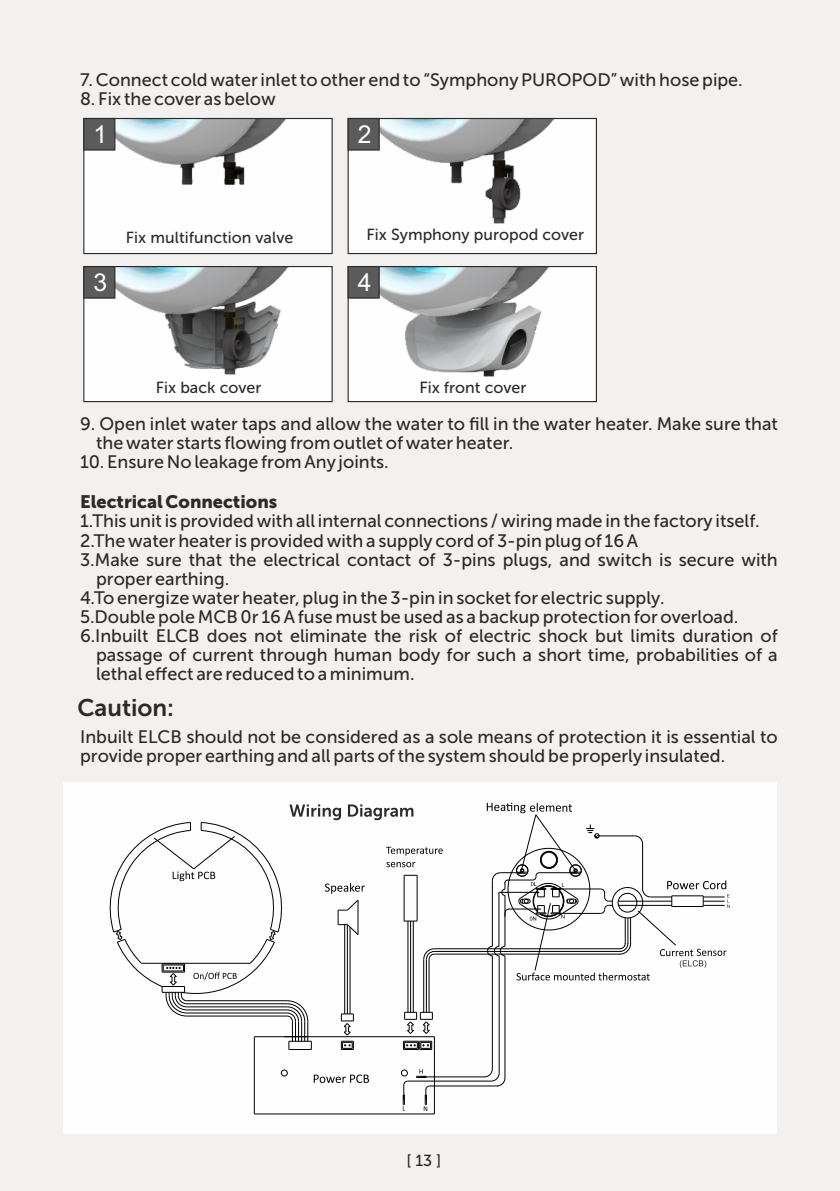
<style>
.page{position:relative;width:840px;height:1191px;background:#fff}
.page>*{position:absolute;margin:0;border:0;box-sizing:border-box;transform-origin:0 0}
.t1{font:24.6px "Arial";color:#fefefe}
.t2{font:24px "Museo Sans 700";color:#2b2a29}
.t3{font:18px/19px "Museo Sans 500";color:#2b2a29}
.t4{font:18px "Museo Sans 900,Bold";color:#2b2a29}
.t5{font:16px "Museo Sans 500";color:#2b2a29}
</style>
<div class="page">
<div style="left:0;top:0;width:839px;height:1191px;background:#f3f1f0"></div>
<img style="left:85px;top:120px;width:245px;height:132px">
<div style="left:83px;top:118px;width:249px;height:136px;border:1px solid #2b2a29"></div>
<img style="left:349px;top:120px;width:245px;height:132px">
<div style="left:347px;top:118px;width:249px;height:136px;border:1px solid #2b2a29"></div>
<img style="left:85px;top:268px;width:245px;height:132px">
<div style="left:83px;top:266px;width:249px;height:136px;border:1px solid #2b2a29"></div>
<img style="left:349px;top:268px;width:245px;height:132px">
<div style="left:347px;top:266px;width:249px;height:136px;border:1px solid #2b2a29"></div>
<svg style="left:83px;top:117px;width:33px;height:34px"></svg>
<svg style="left:347px;top:117px;width:33px;height:34px"></svg>
<svg style="left:83px;top:266px;width:33px;height:33px"></svg>
<svg style="left:347px;top:266px;width:33px;height:33px"></svg>
<div style="left:63px;top:782px;width:713px;height:352px;background:#fefefe"></div>
<svg style="left:313px;top:1074px;width:56px;height:9px"></svg>
<hr style="left:254px;top:1036px;width:1px;height:78px;background:#000">
<hr style="left:254px;top:1113px;width:180px;height:1px;background:#000">
<hr style="left:434px;top:1036px;width:1px;height:78px;background:#000">
<div style="left:401px;top:1069px;width:6px;height:7px;border:1px solid #000;border-radius:50%"></div>
<div style="left:281px;top:1069px;width:6px;height:7px;border:1px solid #000;border-radius:50%"></div>
<svg style="left:416px;top:1069px;width:10px;height:9px"></svg>
<hr style="left:421px;top:1076px;width:63px;height:1px;background:#000">
<hr style="left:407px;top:1080px;width:84px;height:1px;background:#000">
<hr style="left:429px;top:1085px;width:68px;height:1px;background:#000">
<svg style="left:423px;top:1085px;width:7px;height:26px"></svg>
<svg style="left:402px;top:1080px;width:6px;height:30px"></svg>
<hr style="left:434px;top:951px;width:186px;height:1px;background:#000">
<hr style="left:434px;top:948px;width:186px;height:1px;background:#000">
<hr style="left:434px;top:953px;width:186px;height:1px;background:#000">
<svg style="left:109px;top:804px;width:333px;height:246px"></svg>
<hr style="left:491px;top:955px;width:1px;height:113px;background:#000">
<hr style="left:498px;top:955px;width:1px;height:118px;background:#000">
<hr style="left:504px;top:955px;width:1px;height:123px;background:#000">
<svg style="left:483px;top:1068px;width:22px;height:18px"></svg>
<svg style="left:486px;top:802px;width:243px;height:178px"></svg>
<hr style="left:498px;top:892px;width:41px;height:1px;background:#000">
<p class="t3" style="left:80px;top:72px;width:663px">7. Connect cold water inlet to other end to “Symphony PUROPOD” with hose pipe.</p>
<p class="t3" style="left:80px;top:91px;width:197px">8. Fix the cover as below</p>
<h1 class="t1" style="left:93px;top:125px;width:15px">1</h1>
<h1 class="t1" style="left:357px;top:125px;width:15px">2</h1>
<p class="t5" style="left:126px;top:231px;width:169px">Fix multifunction valve</p>
<p class="t5" style="left:366px;top:228px;width:219px">Fix Symphony puropod cover</p>
<h1 class="t1" style="left:93px;top:273px;width:15px">3</h1>
<h1 class="t1" style="left:357px;top:273px;width:15px">4</h1>
<p class="t5" style="left:156px;top:381px;width:107px">Fix back cover</p>
<p class="t5" style="left:419px;top:381px;width:109px">Fix front cover</p>
<p class="t3" style="left:96px;top:415px;width:683px;text-indent:-16px">9. Open inlet water taps and allow the water to fill in the water heater. Make sure that the water starts flowing from outlet of water heater.</p>
<p class="t3" style="left:80px;top:453px;width:310px">10. Ensure No leakage from Any joints.</p>
<p class="t4" style="left:80px;top:495px;width:198px">Electrical Connections</p>
<p class="t3" style="left:80px;top:513px;width:681px">1.This unit is provided with all internal connections / wiring made in the factory itself.</p>
<p class="t3" style="left:80px;top:532px;width:559px">2.The water heater is provided with a supply cord of 3-pin plug of 16 A</p>
<p class="t3" style="left:80px;top:551px;width:698px">3.Make sure that the electrical contact of 3-pins plugs, and switch is secure with</p>
<p class="t3" style="left:96px;top:570px;width:135px">proper earthing.</p>
<p class="t3" style="left:80px;top:590px;width:585px">4.To energize water heater, plug in the 3-pin in socket for electric supply.</p>
<p class="t3" style="left:80px;top:609px;width:659px">5.Double pole MCB 0r 16 A fuse must be used as a backup protection for overload.</p>
<p class="t3" style="left:80px;top:628px;width:699px">6.Inbuilt ELCB does not eliminate the risk of electric shock but limits duration of</p>
<p class="t3" style="left:96px;top:647px;width:682px">passage of current through human body for such a short time, probabilities of a</p>
<p class="t3" style="left:96px;top:666px;width:320px">lethal effect are reduced to a minimum.</p>
<h2 class="t2" style="left:77px;top:698px;width:98px">Caution:</h2>
<p class="t3" style="left:80px;top:728px;width:698px">Inbuilt ELCB should not be considered as a sole means of protection it is essential to provide proper earthing and all parts of the system should be properly insulated.</p>
<p class="t5" style="left:406px;top:1153px;width:36px">[ 13 ]</p>
</div>
